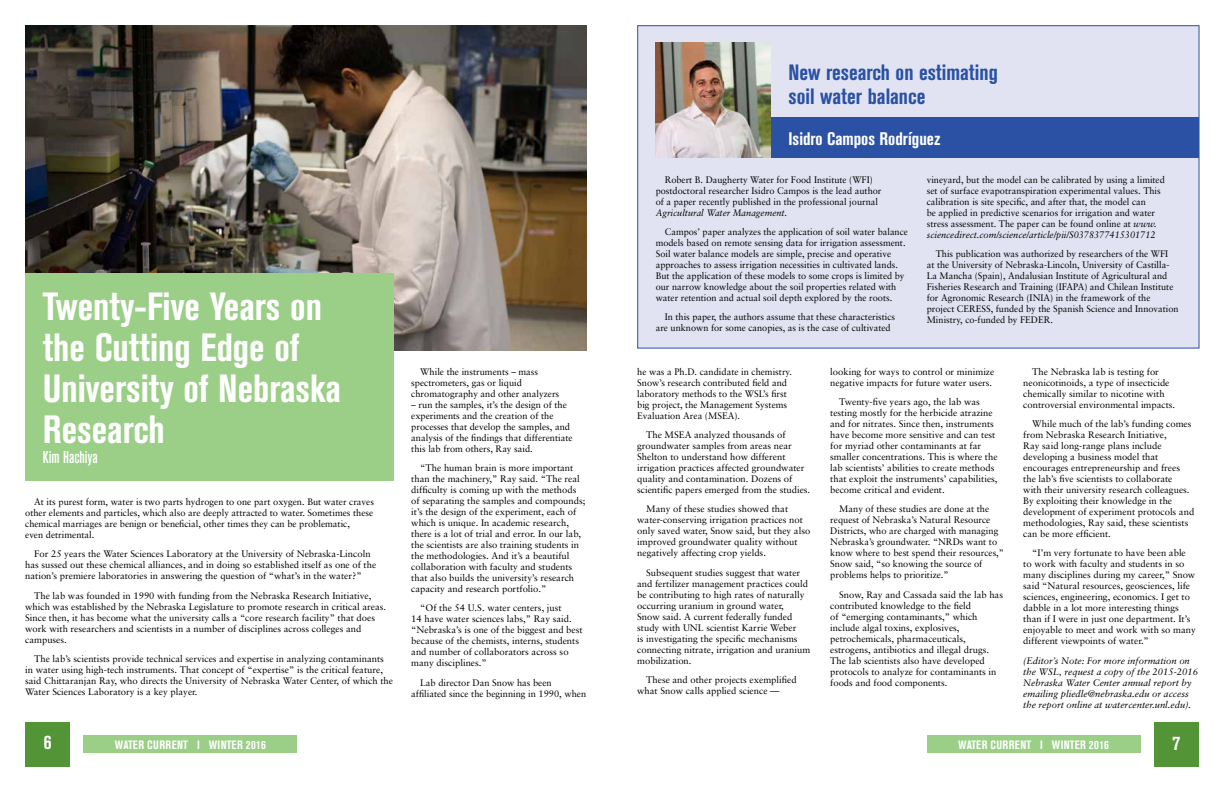
<style>
.page{position:relative;width:1224px;height:792px;background:#fff}
.page>*{position:absolute;margin:0;border:0;box-sizing:border-box;transform-origin:0 0}
.t1{font:700 condensed 39px/41px "Akzidenz Grotesk BE";color:#fff}
.t2{font:700 condensed 22px/24px "Akzidenz Grotesk BE";color:#2a51a3}
.t3{font:700 condensed 19.8px "Akzidenz Grotesk BE";color:#fff}
.t4{font:700 condensed 18px "Akzidenz Grotesk BE";color:#fff}
.t5{font:500 condensed 17px "Akzidenz Grotesk BE";color:#fff}
.t6{font:700 condensed 12px "Akzidenz Grotesk BE";letter-spacing:.035em;color:#fff}
.t7{font:9.5px/11px "Sabon";color:#000}
.t8{font:italic 9.5px/11px "Sabon";color:#000}
.s1{font-style:italic}
</style>
<div class="page">
<div style="left:25px;top:722px;width:45px;height:45px;background:#539536"></div>
<div style="left:1154px;top:722px;width:45px;height:45px;background:#539536"></div>
<div style="left:84px;top:736px;width:213px;height:17px;background:#9bcf87"></div>
<div style="left:927px;top:736px;width:213px;height:17px;background:#9bcf87"></div>
<img style="left:25px;top:25px;width:562px;height:325px">
<div style="left:25px;top:273px;width:369px;height:207px;background:#9bcf87"></div>
<div style="left:637px;top:25px;width:563px;height:324px;background:#e2e3f2;border:1px solid #2a51a3"></div>
<div style="left:656px;top:118px;width:543px;height:40px;background:#2a51a3"></div>
<img style="left:656px;top:43px;width:115px;height:115px">
<h1 class="t1" style="left:43px;top:286px;width:300px">Twenty-Five Years on the Cutting Edge of<br>University of Nebraska<br>Research</h1>
<h3 class="t5" style="left:43px;top:448px;width:56px">Kim Hachiya</h3>
<p class="t7" style="left:25px;top:496px;width:350px;text-indent:9px">At its purest form, water is two parts hydrogen to one part oxygen. But water craves other elements and particles, which also are deeply attracted to water. Sometimes these chemical marriages are benign or beneficial, other times they can be problematic,<br>even detrimental.</p>
<p class="t7" style="left:25px;top:549px;width:353px;text-indent:9px">For 25 years the Water Sciences Laboratory at the University of Nebraska-Lincoln has sussed out these chemical alliances, and in doing so established itself as one of the nation’s premiere laboratories in answering the question of “what’s in the water?”</p>
<p class="t7" style="left:25px;top:590px;width:363px;text-indent:9px">The lab was founded in 1990 with funding from the Nebraska Research Initiative, which was established by the Nebraska Legislature to promote research in critical areas.<br>Since then, it has become what the university calls a “core research facility” that does work with researchers and scientists in a number of disciplines across colleges and campuses.</p>
<p class="t7" style="left:25px;top:653px;width:369px;text-indent:9px">The lab’s scientists provide technical services and expertise in analyzing contaminants in water using high-tech instruments. That concept of “expertise” is the critical feature, said Chittaranjan Ray, who directs the University of Nebraska Water Center, of which the Water Sciences Laboratory is a key player.</p>
<p class="t7" style="left:411px;top:366px;width:149px;text-indent:9px">While the instruments – mass spectrometers, gas or liquid chromatography and other analyzers</p>
<p class="t7" style="left:411px;top:399px;width:163px">– run the samples, it’s the design of the experiments and the creation of the processes that develop the samples, and analysis of the findings that differentiate this lab from others, Ray said.</p>
<p class="t7" style="left:411px;top:462px;width:176px;text-indent:9px">“The human brain is more important than the machinery,” Ray said. “The real difficulty is coming up with the methods of separating the samples and compounds; it’s the design of the experiment, each of which is unique. In academic research, there is a lot of trial and error. In our lab, the scientists are also training students in the methodologies. And it’s a beautiful collaboration with faculty and students that also builds the university’s research capacity and research portfolio.”</p>
<p class="t7" style="left:411px;top:603px;width:173px;text-indent:9px">“Of the 54 U.S. water centers, just<br>14 have water sciences labs,” Ray said. “Nebraska’s is one of the biggest and best because of the chemists, interns, students and number of collaborators across so many disciplines.”</p>
<p class="t7" style="left:411px;top:677px;width:176px;text-indent:9px">Lab director Dan Snow has been affiliated since the beginning in 1990, when</p>
<h2 class="t2" style="left:788px;top:61px;width:211px">New research on estimating soil water balance</h2>
<h3 class="t4" style="left:788px;top:128px;width:153px">Isidro Campos Rodríguez</h3>
<p class="t7" style="left:656px;top:174px;width:227px;text-indent:9px">Robert B. Daugherty Water for Food Institute (WFI) postdoctoral researcher Isidro Campos is the lead author of a paper recently published in the professional journal <span class="s1">Agricultural Water Management</span>.</p>
<p class="t7" style="left:656px;top:226px;width:254px;text-indent:9px">Campos’ paper analyzes the application of soil water balance models based on remote sensing data for irrigation assessment.<br>Soil water balance models are simple, precise and operative approaches to assess irrigation necessities in cultivated lands.<br>But the application of these models to some crops is limited by our narrow knowledge about the soil properties related with water retention and actual soil depth explored by the roots.</p>
<p class="t7" style="left:656px;top:311px;width:241px;text-indent:9px">In this paper, the authors assume that these characteristics are unknown for some canopies, as is the case of cultivated</p>
<p class="t7" style="left:927px;top:174px;width:240px">vineyard, but the model can be calibrated by using a limited set of surface evapotranspiration experimental values. This calibration is site specific, and after that, the model can<br>be applied in predictive scenarios for irrigation and water stress assessment. The paper can be found online at <span class="s1">www. sciencedirect.com/science/article/pii/S0378377415301712</span></p>
<p class="t7" style="left:927px;top:248px;width:253px;text-indent:9px">This publication was authorized by researchers of the WFI<br>at the University of Nebraska-Lincoln, University of Castilla-La Mancha (Spain), Andalusian Institute of Agricultural and Fisheries Research and Training (IFAPA) and Chilean Institute for Agronomic Research (INIA) in the framework of the project CERESS, funded by the Spanish Science and Innovation Ministry, co-funded by FEDER.</p>
<p class="t7" style="left:637px;top:366px;width:156px">he was a Ph.D. candidate in chemistry.<br>Snow’s research contributed field and laboratory methods to the WSL’s first big project, the Management Systems Evaluation Area (MSEA).</p>
<p class="t7" style="left:637px;top:429px;width:175px;text-indent:9px">The MSEA analyzed thousands of groundwater samples from areas near Shelton to understand how different irrigation practices affected groundwater quality and contamination. Dozens of scientific papers emerged from the studies.</p>
<p class="t7" style="left:637px;top:504px;width:175px;text-indent:9px">Many of these studies showed that water-conserving irrigation practices not only saved water, Snow said, but they also improved groundwater quality without negatively affecting crop yields.</p>
<p class="t7" style="left:637px;top:567px;width:175px;text-indent:9px">Subsequent studies suggest that water and fertilizer management practices could be contributing to high rates of naturally occurring uranium in ground water,<br>Snow said. A current federally funded study with UNL scientist Karrie Weber<br>is investigating the specific mechanisms connecting nitrate, irrigation and uranium mobilization.</p>
<p class="t7" style="left:637px;top:674px;width:161px;text-indent:9px">These and other projects exemplified what Snow calls applied science ––</p>
<p class="t7" style="left:830px;top:366px;width:166px">looking for ways to control or minimize negative impacts for future water users.</p>
<p class="t7" style="left:830px;top:396px;width:169px;text-indent:9px">Twenty-five years ago, the lab was testing mostly for the herbicide atrazine and for nitrates. Since then, instruments have become more sensitive and can test for myriad other contaminants at far smaller concentrations. This is where the lab scientists’ abilities to create methods that exploit the instruments’ capabilities, become critical and evident.</p>
<p class="t7" style="left:830px;top:504px;width:175px;text-indent:9px">Many of these studies are done at the request of Nebraska’s Natural Resource Districts, who are charged with managing Nebraska’s groundwater. “NRDs want to know where to best spend their resources,” Snow said, “so knowing the source of problems helps to prioritize.”</p>
<p class="t7" style="left:830px;top:589px;width:174px;text-indent:9px">Snow, Ray and Cassada said the lab has contributed knowledge to the field<br>of “emerging contaminants,” which include algal toxins, explosives, petrochemicals, pharmaceuticals, estrogens, antibiotics and illegal drugs.<br>The lab scientists also have developed protocols to analyze for contaminants in foods and food components.</p>
<p class="t7" style="left:1023px;top:366px;width:153px;text-indent:9px">The Nebraska lab is testing for neonicotinoids, a type of insecticide chemically similar to nicotine with controversial environmental impacts.</p>
<p class="t7" style="left:1023px;top:418px;width:173px;text-indent:9px">While much of the lab’s funding comes from Nebraska Research Initiative,<br>Ray said long-range plans include developing a business model that encourages entrepreneurship and frees the lab’s five scientists to collaborate<br>with their university research colleagues.<br>By exploiting their knowledge in the development of experiment protocols and methodologies, Ray said, these scientists can be more efficient.</p>
<p class="t7" style="left:1023px;top:548px;width:174px;text-indent:9px">“I’m very fortunate to have been able to work with faculty and students in so many disciplines during my career,” Snow said “Natural resources, geosciences, life sciences, engineering, economics. I get to dabble in a lot more interesting things than if I were in just one department. It’s enjoyable to meet and work with so many different viewpoints of water.”</p>
<p class="t8" style="left:1023px;top:655px;width:176px">(Editor’s Note: For more information on the WSL, request a copy of the 2015-2016<br>Nebraska Water Center annual report by emailing pliedle@nebraska.edu or access the report online at watercenter.unl.edu).</p>
<h3 class="t3" style="left:44px;top:731px;width:9px">6</h3>
<p class="t6" style="left:115px;top:738px;width:152px">WATER CURRENT I WINTER 2016</p>
<p class="t6" style="left:958px;top:738px;width:152px">WATER CURRENT I WINTER 2016</p>
<h3 class="t3" style="left:1172px;top:732px;width:9px">7</h3>
</div>
